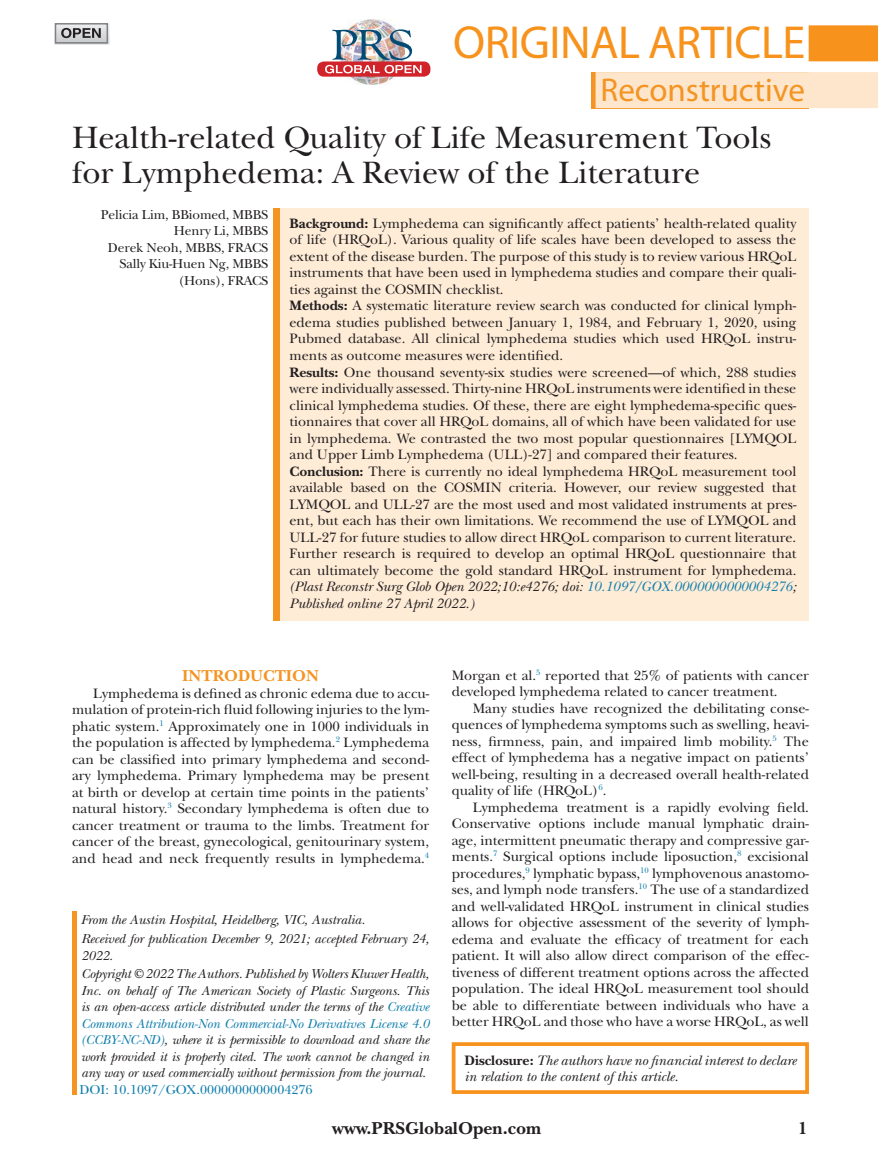
<style>
.page{position:relative;width:878px;height:1175px;background:#fff}
.page>*{position:absolute;margin:0;border:0;box-sizing:border-box;transform-origin:0 0}
.t1{font:46.5px "Myriad Pro";letter-spacing:-.01em;color:#f7931d}
.t2{font:33px "Myriad Pro";color:#f49423}
.t3{font:32.25px/34.5px "New Baskerville Std";color:#231f20}
.t4{font:700 18px "New Baskerville Std";color:#231f20}
.t5{font:700 16.5px "New Baskerville Std";color:#f49423}
.t6{font:14.25px/16.5px "New Baskerville Std";color:#231f20;text-align:justify}
.t7{font:italic 14.25px/16.5px "New Baskerville Std";color:#231f20}
.t8{font:italic 13.5px/16.5px "New Baskerville Std";color:#231f20}
.t9{font:13.5px/16.5px "New Baskerville Std";letter-spacing:-.01em;color:#231f20;text-align:right}
.t10{font:13.5px "New Baskerville Std";color:#0f7eac}
.s1{font-weight:700}
.s2{font-style:italic}
.s3{font-style:italic;color:#0f7eac}
.s4{color:#0f7eac}
.s5{font-weight:700;font-style:normal}
</style>
<div class="page">
<div style="left:452px;top:1042px;width:356px;height:52px;border:4px solid #f7931d"></div>
<div style="left:595px;top:72px;width:283px;height:36px;background:#fde6cb"></div>
<hr style="left:72px;top:911px;width:4px;height:19px;background:#f49423">
<hr style="left:72px;top:930px;width:4px;height:35px;background:#f49423">
<hr style="left:72px;top:965px;width:4px;height:118px;background:#f49423">
<hr style="left:72px;top:1081px;width:4px;height:13px;background:#f49423">
<div style="left:274px;top:126px;width:534px;height:494px;background:#feecd7"></div>
<div style="left:274px;top:205px;width:6px;height:93px;background:#f49423"></div>
<div style="left:274px;top:288px;width:6px;height:76px;background:#f49423"></div>
<div style="left:274px;top:354px;width:6px;height:109px;background:#f49423"></div>
<div style="left:274px;top:453px;width:6px;height:167px;background:#f49423"></div>
<div style="left:72px;top:126px;width:736px;height:82px;background:#fff"></div>
<img style="left:54px;top:23px;width:55px;height:22px">
<div style="left:55px;top:23px;width:53px;height:21px;border:2px solid #808285"></div>
<svg style="left:61px;top:28px;width:40px;height:10px"></svg>
<div style="left:808px;top:25px;width:70px;height:36px;background:#f7931d"></div>
<img style="left:348px;top:20px;width:48px;height:64px">
<svg style="left:317px;top:61px;width:113px;height:16px"></svg>
<img style="left:325px;top:29px;width:96px;height:44px">
<h1 class="t1" style="left:453px;top:14px;width:354px">Original Article</h1>
<h2 class="t2" style="left:600px;top:69px;width:206px">Reconstructive</h2>
<h3 class="t3" style="left:72px;top:121px;width:700px">Health-related Quality of Life Measurement Tools for Lymphedema: A Review of the Literature</h3>
<p class="t9" style="left:101px;top:206px;width:169px">Pelicia Lim, BBiomed, MBBS<br>Henry Li, MBBS<br>Derek Neoh, MBBS, FRACS<br>Sally Kiu-Huen Ng, MBBS (Hons), FRACS</p>
<p class="t6" style="left:289px;top:215px;width:508px;text-align:left"><span class="s1">Background:</span> Lymphedema can significantly affect patients’ health-related quality of life (HRQoL). Various quality of life scales have been developed to assess the extent of the disease burden. The purpose of this study is to review various HRQoL instruments that have been used in lymphedema studies and compare their quali&shy;ties against the COSMIN checklist.<br><span class="s1">Methods:</span> A systematic literature review search was conducted for clinical lymph&shy;edema studies published between January 1, 1984, and February 1, 2020, using Pubmed database. All clinical lymphedema studies which used HRQoL instru&shy;ments as outcome measures were identified.<br><span class="s1">Results:</span> One thousand seventy-six studies were screened—of which, 288 studies were individually assessed. Thirty-nine HRQoL instruments were identified in these clinical lymphedema studies. Of these, there are eight lymphedema-specific ques&shy;tionnaires that cover all HRQoL domains, all of which have been validated for use in lymphedema. We contrasted the two most popular questionnaires [LYMQOL and Upper Limb Lymphedema (ULL)-27] and compared their features.<br><span class="s1">Conclusion:</span> There is currently no ideal lymphedema HRQoL measurement tool available based on the COSMIN criteria. However, our review suggested that LYMQOL and ULL-27 are the most used and most validated instruments at pres&shy;ent, but each has their own limitations. We recommend the use of LYMQOL and ULL-27 for future studies to allow direct HRQoL comparison to current literature.<br>Further research is required to develop an optimal HRQoL questionnaire that can ultimately become the gold standard HRQoL instrument for lymphedema. <span class="s2">(Plast Reconstr Surg Glob Open 2022;10:e4276; doi:</span> <span class="s3">10.1097/GOX.0000000000004276</span><span class="s2">; Published online 27 April 2022.)</span></p>
<p class="t5" style="left:182px;top:666px;width:138px">INTRODUCTION</p>
<p class="t6" style="left:72px;top:685px;width:359px;text-indent:21px">Lymphedema is defined as chronic edema due to accu&shy;mulation of protein-rich fluid following injuries to the lym&shy;phatic system.<sup>1</sup> Approximately one in 1000 individuals in the population is affected by lymphedema.<sup>2</sup> Lymphedema can be classified into primary lymphedema and second&shy;ary lymphedema. Primary lymphedema may be present at birth or develop at certain time points in the patients’ natural history.<sup>3</sup> Secondary lymphedema is often due to cancer treatment or trauma to the limbs. Treatment for cancer of the breast, gynecological, genitourinary system, and head and neck frequently results in lymphedema.<sup>4</sup></p>
<p class="t8" style="left:81px;top:910px;width:349px;line-height:18.8px">From the Austin Hospital, Heidelberg, VIC, Australia.<br>Received for publication December 9, 2021; accepted February 24,</p>
<p class="t8" style="left:81px;top:946px;width:350px;line-height:18.8px">2022.<br>Copyright © 2022 The Authors. Published by Wolters Kluwer Health,</p>
<p class="t8" style="left:81px;top:982px;width:350px;text-align:justify">Inc. on behalf of The American Society of Plastic Surgeons. This is an open-access article distributed under the terms of the <span class="s4">Creative Commons Attribution-Non Commercial-No Derivatives License 4.0 (CCBY-NC-ND)</span>, where it is permissible to download and share the work provided it is properly cited. The work cannot be changed in any way or used commercially without permission from the journal.</p>
<p class="t10" style="left:80px;top:1081px;width:234px">DOI: 10.1097/GOX.0000000000004276</p>
<p class="t6" style="left:451px;top:667px;width:358px">Morgan et al.<sup>5</sup> reported that 25% of patients with cancer developed lymphedema related to cancer treatment.</p>
<p class="t6" style="left:451px;top:700px;width:359px;text-indent:21px">Many studies have recognized the debilitating conse&shy;quences of lymphedema symptoms such as swelling, heavi&shy;ness, firmness, pain, and impaired limb mobility.<sup>5</sup> The effect of lymphedema has a negative impact on patients’ well-being, resulting in a decreased overall health-related quality of life (HRQoL)<sup>6</sup>.</p>
<p class="t6" style="left:451px;top:799px;width:359px;text-indent:21px">Lymphedema treatment is a rapidly evolving field.<br>Conservative options include manual lymphatic drain&shy;age, intermittent pneumatic therapy and compressive gar&shy;ments.<sup>7</sup> Surgical options include liposuction,<sup>8</sup> excisional procedures,<sup>9</sup> lymphatic bypass,<sup>10</sup> lymphovenous anastomo&shy;ses, and lymph node transfers.<sup>10</sup> The use of a standardized and well-validated HRQoL instrument in clinical studies allows for objective assessment of the severity of lymph&shy;edema and evaluate the efficacy of treatment for each patient. It will also allow direct comparison of the effec&shy;tiveness of different treatment options across the affected population. The ideal HRQoL measurement tool should be able to differentiate between individuals who have a better HRQoL and those who have a worse HRQoL, as well</p>
<p class="t7" style="left:464px;top:1051px;width:333px"><span class="s5">Disclosure:</span> The authors have no financial interest to declare in relation to the content of this article.</p>
<p class="t4" style="left:332px;top:1118px;width:210px">www.PRSGlobalOpen.com</p>
<p class="t4" style="left:798px;top:1118px;width:11px">1</p>
</div>
